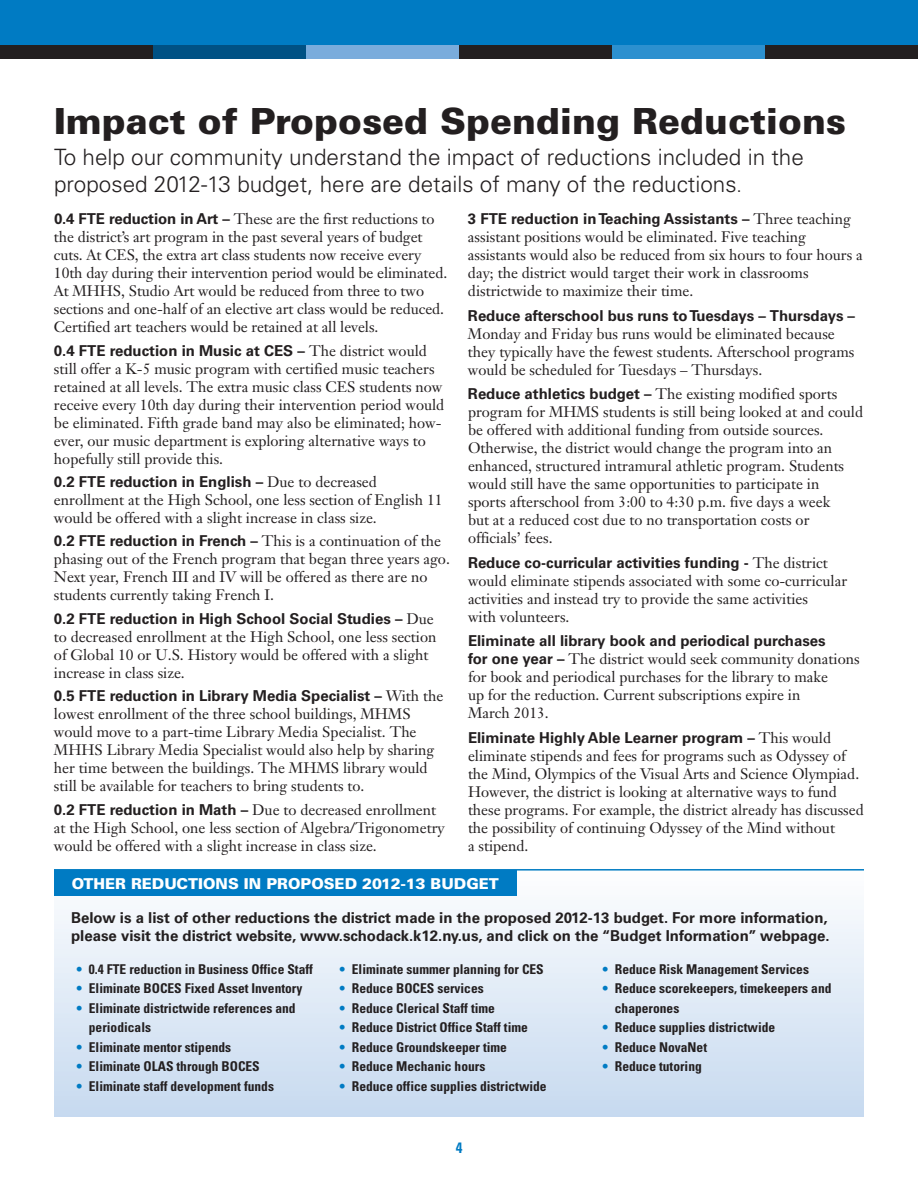
<style>
.page{position:relative;width:918px;height:1188px;background:#fff}
.page>*{position:absolute;margin:0;border:0;box-sizing:border-box;transform-origin:0 0}
.t1{font:900 36px "Univers";color:#231f20}
.t2{font:300 22.5px/27px "Univers";color:#231f20}
.t3{font:15px/18px "Janson Text";color:#231f20}
.t4{font:700 15px/18px "Univers";color:#231f20}
.t5{font:900 15px "Univers";color:#fff}
.t6{font:700 condensed 15px "Univers";color:#007bc3}
.t7{font:700 condensed 13.5px/19.5px "Univers";color:#231f20}
.s1{font-size:19.5px}
.s2{font-family:"Univers";font-weight:700}
.s3{font-family:"Janson Text";font-weight:400}
.s4{color:#007bc3}
</style>
<div class="page">
<div style="left:0;top:0;width:918px;height:45px;background:#007bc3"></div>
<div style="left:306px;top:45px;width:153px;height:13px;background:#7aacdc"></div>
<div style="left:153px;top:45px;width:153px;height:13px;background:#005184"></div>
<div style="left:459px;top:45px;width:153px;height:13px;background:#231f20"></div>
<div style="left:612px;top:45px;width:153px;height:13px;background:#2c90cf"></div>
<div style="left:0;top:45px;width:153px;height:13px;background:#231f20"></div>
<div style="left:765px;top:45px;width:153px;height:13px;background:#231f20"></div>
<div style="left:54px;top:871px;width:810px;height:245px;background:linear-gradient(to bottom,#fdfefe,#c6d9ef)"></div>
<hr style="left:54px;top:869px;width:810px;height:2px;background:#007bc3">
<div style="left:54px;top:871px;width:463px;height:25px;background:#007bc3"></div>
<h1 class="t1" style="left:54px;top:108px;width:794px">Impact of Proposed Spending Reductions</h1>
<h2 class="t2" style="left:54px;top:146px;width:751px">To help our community understand the impact of reductions included in the proposed 2012-13 budget, here are details of many of the reductions<span class="s1">.</span></h2>
<p class="t3" style="left:54px;top:211px;width:395px"><span class="s2">0.4 FTE reduction in Art –</span> These are the first reductions to the district’s art program in the past several years of budget cuts. At CES, the extra art class students now receive every 10th day during their intervention period would be eliminated.<br>At MHHS, Studio Art would be reduced from three to two sections and one-half of an elective art class would be reduced.<br>Certified art teachers would be retained at all levels.</p>
<p class="t4" style="left:54px;top:343px;width:374px">0.4 FTE reduction in Music at CES – <span class="s3">The district would</span></p>
<p class="t3" style="left:54px;top:361px;width:392px">still offer a K-5 music program with certified music teachers retained at all levels. The extra music class CES students now receive every 10th day during their intervention period would be eliminated. Fifth grade band may also be eliminated; how&shy;ever, our music department is exploring alternative ways to hopefully still provide this.</p>
<p class="t4" style="left:54px;top:474px;width:324px">0.2 FTE reduction in English – <span class="s3">Due to decreased</span></p>
<p class="t3" style="left:54px;top:492px;width:390px">enrollment at the High School, one less section of English 11 would be offered with a slight increase in class size.</p>
<p class="t4" style="left:54px;top:533px;width:389px">0.2 FTE reduction in French – <span class="s3">This is a continuation of the</span></p>
<p class="t3" style="left:54px;top:552px;width:397px">phasing out of the French program that began three years ago.<br>Next year, French III and IV will be offered as there are no students currently taking French I.</p>
<p class="t4" style="left:54px;top:611px;width:381px">0.2 FTE reduction in High School Social Studies – <span class="s3">Due</span></p>
<p class="t3" style="left:54px;top:629px;width:384px">to decreased enrollment at the High School, one less section of Global 10 or U.S. History would be offered with a slight increase in class size.</p>
<p class="t4" style="left:54px;top:688px;width:391px">0.5 FTE reduction in Library Media Specialist – <span class="s3">With the</span></p>
<p class="t3" style="left:54px;top:706px;width:382px">lowest enrollment of the three school buildings, MHMS would move to a part-time Library Media Specialist. The MHHS Library Media Specialist would also help by sharing her time between the buildings. The MHMS library would still be available for teachers to bring students to.</p>
<p class="t3" style="left:54px;top:802px;width:392px"><span class="s2">0.2 FTE reduction in Math –</span> Due to decreased enrollment at the High School, one less section of Algebra/Trigonometry would be offered with a slight increase in class size.</p>
<p class="t4" style="left:468px;top:211px;width:384px">3 FTE reduction inTeaching Assistants – <span class="s3">Three teaching</span></p>
<p class="t3" style="left:468px;top:229px;width:396px">assistant positions would be eliminated. Five teaching assistants would also be reduced from six hours to four hours a day; the district would target their work in classrooms districtwide to maximize their time.</p>
<p class="t4" style="left:468px;top:308px;width:389px">Reduce afterschool bus runs toTuesdays – Thursdays –</p>
<p class="t3" style="left:468px;top:326px;width:388px">Monday and Friday bus runs would be eliminated because they typically have the fewest students. Afterschool programs would be scheduled for Tuesdays – Thursdays.</p>
<p class="t3" style="left:468px;top:386px;width:397px"><span class="s2">Reduce athletics budget –</span> The existing modified sports program for MHMS students is still being looked at and could be offered with additional funding from outside sources.<br>Otherwise, the district would change the program into an enhanced, structured intramural athletic program. Students would still have the same opportunities to participate in<br>sports afterschool from 3:00 to 4:30 p.m. five days a week<br>but at a reduced cost due to no transportation costs or officials’ fees.</p>
<p class="t4" style="left:468px;top:555px;width:361px">Reduce co-curricular activities funding - <span class="s3">The district</span></p>
<p class="t3" style="left:468px;top:573px;width:381px">would eliminate stipends associated with some co-curricular activities and instead try to provide the same activities<br>with volunteers.</p>
<p class="t4" style="left:468px;top:633px;width:359px">Eliminate all library book and periodical purchases</p>
<p class="t3" style="left:468px;top:651px;width:393px"><span class="s2">for one year –</span> The district would seek community donations for book and periodical purchases for the library to make<br>up for the reduction. Current subscriptions expire in<br>March 2013.</p>
<p class="t4" style="left:468px;top:730px;width:365px">Eliminate Highly Able Learner program – <span class="s3">This would</span></p>
<p class="t3" style="left:468px;top:748px;width:397px">eliminate stipends and fees for programs such as Odyssey of the Mind, Olympics of the Visual Arts and Science Olympiad.<br>However, the district is looking at alternative ways to fund these programs. For example, the district already has discussed the possibility of continuing Odyssey of the Mind without<br>a stipend.</p>
<p class="t5" style="left:72px;top:878px;width:429px">OTHER REDUCTIONS IN PROPOSED 2012-13 BUDGET</p>
<p class="t4" style="left:71px;top:910px;width:760px">Below is a list of other reductions the district made in the proposed 2012-13 budget. For more information, please visit the district website, www.schodack.k12.ny.us, and click on the “Budget Information” webpage.</p>
<p class="t7" style="left:76px;top:960px;width:238px"><span class="s4">•</span> 0.4 FTE reduction in Business Office Staff</p>
<p class="t7" style="left:76px;top:980px;width:227px"><span class="s4">•</span> Eliminate BOCES Fixed Asset Inventory</p>
<p class="t7" style="left:89px;top:999px;width:208px;text-indent:-12px"><span class="s4">•</span> Eliminate districtwide references and periodicals</p>
<p class="t7" style="left:76px;top:1038px;width:156px"><span class="s4">•</span> Eliminate mentor stipends</p>
<p class="t7" style="left:76px;top:1058px;width:185px"><span class="s4">•</span> Eliminate OLAS through BOCES</p>
<p class="t7" style="left:76px;top:1077px;width:199px"><span class="s4">•</span> Eliminate staff development funds</p>
<p class="t7" style="left:340px;top:960px;width:206px"><span class="s4">•</span> Eliminate summer planning for CES</p>
<p class="t7" style="left:340px;top:980px;width:146px"><span class="s4">•</span> Reduce BOCES services</p>
<p class="t7" style="left:340px;top:999px;width:157px"><span class="s4">•</span> Reduce Clerical Staff time</p>
<p class="t7" style="left:340px;top:1019px;width:190px"><span class="s4">•</span> Reduce District Office Staff time</p>
<p class="t7" style="left:340px;top:1038px;width:169px"><span class="s4">•</span> Reduce Groundskeeper time</p>
<p class="t7" style="left:340px;top:1058px;width:147px"><span class="s4">•</span> Reduce Mechanic hours</p>
<p class="t7" style="left:340px;top:1077px;width:209px"><span class="s4">•</span> Reduce office supplies districtwide</p>
<p class="t6" style="left:456px;top:1142px;width:8px">4</p>
<p class="t7" style="left:603px;top:960px;width:208px"><span class="s4">•</span> Reduce Risk Management Services</p>
<p class="t7" style="left:615px;top:980px;width:218px;text-indent:-12px"><span class="s4">•</span> Reduce scorekeepers, timekeepers and chaperones</p>
<p class="t7" style="left:603px;top:1019px;width:174px"><span class="s4">•</span> Reduce supplies districtwide</p>
<p class="t7" style="left:603px;top:1038px;width:106px"><span class="s4">•</span> Reduce NovaNet</p>
<p class="t7" style="left:603px;top:1058px;width:101px"><span class="s4">•</span> Reduce tutoring</p>
</div>
